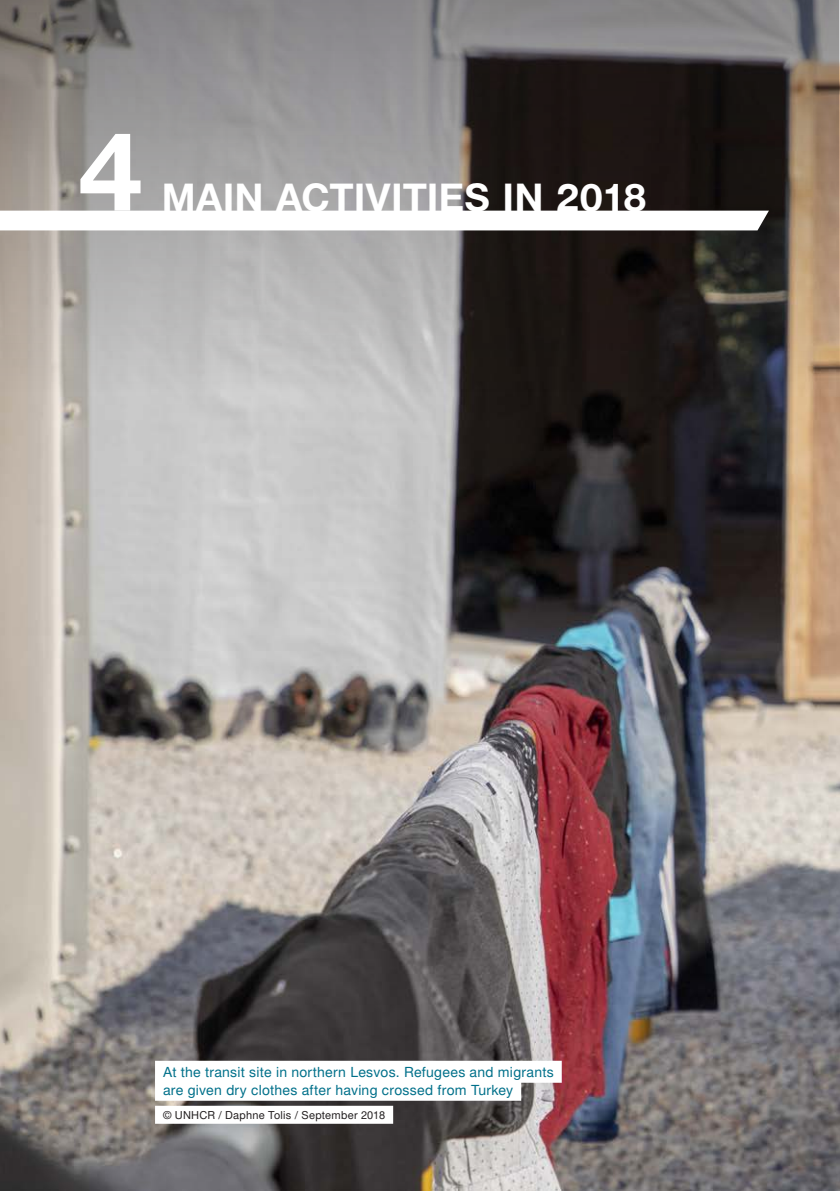
<style>
.page{position:relative;width:840px;height:1191px;background:#fff}
.page>*{position:absolute;margin:0;border:0;box-sizing:border-box;transform-origin:0 0}
.t1{font:700 108px "Switzer EFN";color:#fff}
.t2{font:700 38px "Switzer EFN";letter-spacing:-.01em;color:#fff}
.t3{font:14px/18px "Switzer EFN";letter-spacing:.015em;color:#01708a}
.t4{font:11px "Switzer EFN";letter-spacing:.02em;color:#231f20}
</style>
<div class="page">
<img style="left:0;top:0;width:839px;height:1191px">
<svg style="left:0;top:0;width:838px;height:391px"></svg>
<svg style="left:0;top:211px;width:768px;height:19px"></svg>
<div style="left:155px;top:1060px;width:406px;height:22px;background:#fff"></div>
<div style="left:155px;top:1078px;width:366px;height:22px;background:#fff"></div>
<div style="left:155px;top:1105px;width:238px;height:18px;background:#fff"></div>
<h1 class="t1" style="left:77px;top:109px;width:69px">4</h1>
<h2 class="t2" style="left:162px;top:175px;width:486px">MAIN ACTIVITIES IN 2018</h2>
<p class="t3" style="left:163px;top:1062px;width:392px">At the transit site in northern Lesvos. Refugees and migrants are given dry clothes after having crossed from Turkey</p>
<p class="t4" style="left:163px;top:1108px;width:223px">© UNHCR / Daphne Tolis / September 2018</p>
</div>
